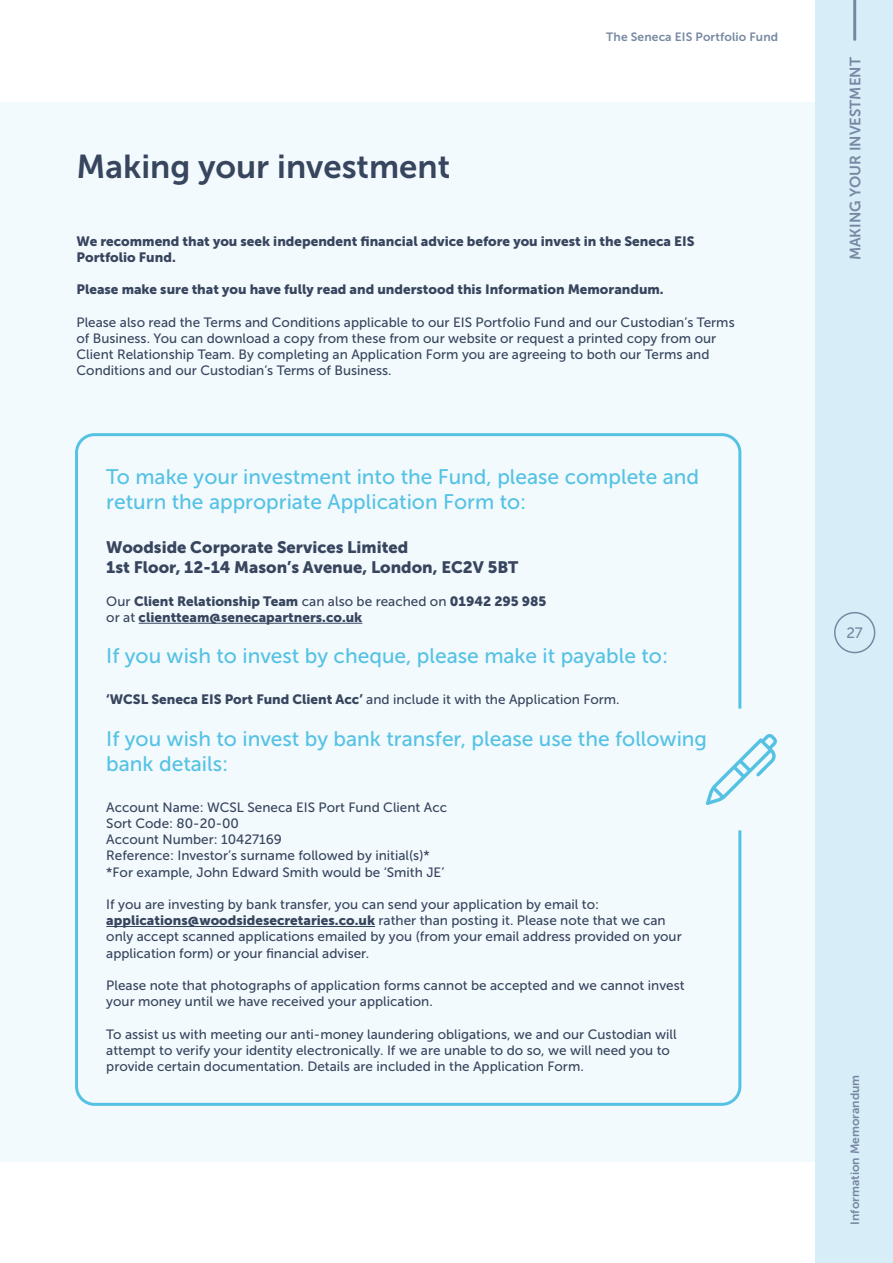
<style>
.page{position:relative;width:893px;height:1263px;background:#fff}
.page>*{position:absolute;margin:0;border:0;box-sizing:border-box;transform-origin:0 0}
.t1{font:33px "Museo Sans 700";color:#37455e}
.t2{font:21px/25.2px "Museo Sans 500";color:#55c2e4}
.t3{font:16.5px/19.8px "Museo Sans 900";color:#37455e}
.t4{font:15px "Museo Sans 700";color:#7789a2}
.t5{font:15px "Museo Sans 500";color:#7789a2}
.t6{font:13.5px/16.2px "Museo Sans 500";color:#37455e}
.t7{font:13.5px/16.2px "Museo Sans 900";color:#37455e}
.t8{font:12px "Museo Sans 700";letter-spacing:.005em;color:#7789a2}
.s1{font-family:"Museo Sans 500"}
.s2{font-family:"Museo Sans 900"}
</style>
<div class="page">
<div style="left:0;top:102px;width:816px;height:1059px;background:#f3fafd"></div>
<div style="left:75px;top:433px;width:666px;height:673px;border:3px solid #55c2e4;border-radius:18px"></div>
<div style="left:680px;top:708px;width:122px;height:122px;background:#f3fafd;border-radius:50%"></div>
<svg style="left:706px;top:734px;width:71px;height:71px"></svg>
<hr style="left:139px;top:623px;width:223px;height:1px;background:#37455e">
<hr style="left:106px;top:926px;width:269px;height:1px;background:#37455e">
<div style="left:816px;top:0;width:77px;height:1263px;background:#d7eef9"></div>
<div style="left:834px;top:612px;width:41px;height:41px;border:2px solid #7789a2;border-radius:50%"></div>
<hr style="left:853px;top:0;width:3px;height:39px;background:#7789a2">
<h1 class="t1" style="left:77px;top:148px;width:375px">Making your investment</h1>
<p class="t8" style="left:606px;top:30px;width:173px">The Seneca EIS Portfolio Fund</p>
<p class="t7" style="left:77px;top:233px;width:619px">We recommend that you seek independent financial advice before you invest in the Seneca EIS<br>Portfolio Fund.</p>
<p class="t7" style="left:77px;top:281px;width:589px">Please make sure that you have fully read and understood this Information Memorandum.</p>
<p class="t6" style="left:77px;top:314px;width:660px">Please also read the Terms and Conditions applicable to our EIS Portfolio Fund and our Custodian’s Terms of Business. You can download a copy from these from our website or request a printed copy from our Client Relationship Team. By completing an Application Form you are agreeing to both our Terms and Conditions and our Custodian’s Terms of Business.</p>
<h2 class="t2" style="left:106px;top:464px;width:594px">To make your investment into the Fund, please complete and return the appropriate Application Form to:</h2>
<p class="t3" style="left:106px;top:538px;width:414px">Woodside Corporate Services Limited<br>1st Floor, 12-14 Mason’s Avenue, London, EC2V 5BT</p>
<p class="t7" style="left:106px;top:593px;width:442px"><span class="s1">Our</span> Client Relationship Team <span class="s1">can also be reached on</span> 01942 295 985 <span class="s1">or at</span> clientteam@senecapartners.co.uk</p>
<h2 class="t2" style="left:106px;top:643px;width:563px">If you wish to invest by cheque, please make it payable to:</h2>
<p class="t6" style="left:106px;top:691px;width:515px"><span class="s2">‘WCSL Seneca EIS Port Fund Client Acc’</span> and include it with the Application Form.</p>
<h2 class="t2" style="left:106px;top:726px;width:602px">If you wish to invest by bank transfer, please use the following bank details:</h2>
<p class="t6" style="left:106px;top:799px;width:342px">Account Name: WCSL Seneca EIS Port Fund Client Acc Sort Code: 80-20-00<br>Account Number: 10427169<br>Reference: Investor’s surname followed by initial(s)* *For example, John Edward Smith would be ‘Smith JE’</p>
<p class="t6" style="left:106px;top:896px;width:577px">If you are investing by bank transfer, you can send your application by email to: <span class="s2">applications@woodsidesecretaries.co.uk</span> rather than posting it. Please note that we can only accept scanned applications emailed by you (from your email address provided on your application form) or your financial adviser.</p>
<p class="t6" style="left:106px;top:977px;width:580px">Please note that photographs of application forms cannot be accepted and we cannot invest your money until we have received your application.</p>
<p class="t6" style="left:106px;top:1026px;width:572px">To assist us with meeting our anti-money laundering obligations, we and our Custodian will attempt to verify your identity electronically. If we are unable to do so, we will need you to provide certain documentation. Details are included in the Application Form.</p>
<p class="t4" style="left:847px;top:260px;width:204px;rotate:-90deg">MAKING YOUR INVESTMENT</p>
<p class="t5" style="left:847px;top:625px;width:18px">27</p>
<p class="t8" style="left:848px;top:1225px;width:151px;rotate:-90deg">Information Memorandum</p>
</div>
